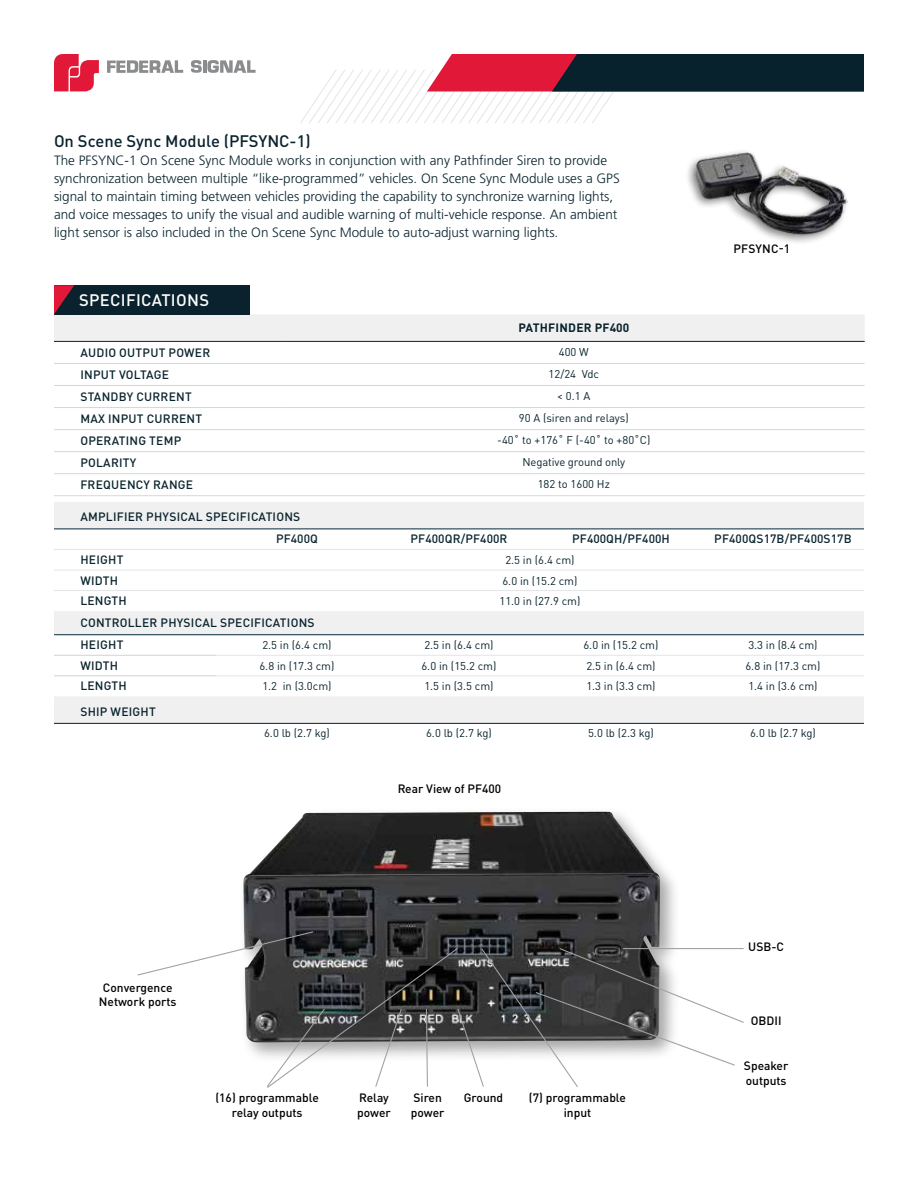
<style>
.page{position:relative;width:918px;height:1188px;background:#fff}
.page>*{position:absolute;margin:0;border:0;box-sizing:border-box;transform-origin:0 0}
.t1{font:500 16.5px "DIN Pro";color:#09232d}
.t2{font:500 16.5px "DIN Pro";letter-spacing:.02em;color:#fff}
.t3{font:300 13.5px/18px "Frutiger LT Std";color:#09232d}
.t4{font:500 12px/22px "DIN Pro";letter-spacing:.02em;color:#09232d}
.t5{font:500 12px/14.4px "DIN Pro";color:#000;text-align:center}
.t6{font:700 12px "DIN Pro";letter-spacing:.02em;color:#09232d}
.t7{font:11.25px "DIN Pro";color:#09232d}
</style>
<div class="page">
<svg style="left:54px;top:54px;width:45px;height:37px"></svg>
<svg style="left:107px;top:60px;width:76px;height:13px"></svg>
<svg style="left:191px;top:54px;width:673px;height:69px"></svg>
<img style="left:687px;top:151px;width:161px;height:92px">
<hr style="left:54px;top:341px;width:229px;height:1px;background:#0a222d">
<hr style="left:283px;top:341px;width:582px;height:1px;background:#0a222d">
<hr style="left:54px;top:363px;width:229px;height:1px;background:#d5d7d8">
<hr style="left:283px;top:363px;width:582px;height:1px;background:#d5d7d8">
<hr style="left:54px;top:385px;width:229px;height:1px;background:#d5d7d8">
<hr style="left:283px;top:385px;width:582px;height:1px;background:#d5d7d8">
<hr style="left:54px;top:407px;width:229px;height:1px;background:#d5d7d8">
<hr style="left:283px;top:407px;width:582px;height:1px;background:#d5d7d8">
<hr style="left:54px;top:429px;width:229px;height:1px;background:#d5d7d8">
<hr style="left:283px;top:429px;width:582px;height:1px;background:#d5d7d8">
<hr style="left:54px;top:451px;width:229px;height:1px;background:#d5d7d8">
<hr style="left:283px;top:451px;width:582px;height:1px;background:#d5d7d8">
<hr style="left:54px;top:473px;width:229px;height:1px;background:#d5d7d8">
<hr style="left:283px;top:473px;width:582px;height:1px;background:#d5d7d8">
<hr style="left:54px;top:495px;width:229px;height:1px;background:#d5d7d8">
<hr style="left:283px;top:495px;width:582px;height:1px;background:#d5d7d8">
<svg style="left:54px;top:285px;width:811px;height:56px"></svg>
<svg style="left:54px;top:502px;width:810px;height:221px"></svg>
<hr style="left:54px;top:549px;width:162px;height:1px;background:#e4e5e6">
<hr style="left:216px;top:549px;width:162px;height:1px;background:#e4e5e6">
<hr style="left:378px;top:549px;width:162px;height:1px;background:#e4e5e6">
<hr style="left:540px;top:549px;width:162px;height:1px;background:#e4e5e6">
<hr style="left:702px;top:549px;width:162px;height:1px;background:#e4e5e6">
<hr style="left:54px;top:655px;width:162px;height:1px;background:#d1d3d4">
<hr style="left:54px;top:676px;width:162px;height:1px;background:#d1d3d4">
<hr style="left:216px;top:655px;width:162px;height:1px;background:#e4e5e6">
<hr style="left:378px;top:655px;width:162px;height:1px;background:#e4e5e6">
<hr style="left:540px;top:655px;width:162px;height:1px;background:#e4e5e6">
<hr style="left:702px;top:655px;width:162px;height:1px;background:#e4e5e6">
<hr style="left:216px;top:676px;width:162px;height:1px;background:#e4e5e6">
<hr style="left:378px;top:676px;width:162px;height:1px;background:#e4e5e6">
<hr style="left:540px;top:676px;width:162px;height:1px;background:#e4e5e6">
<hr style="left:702px;top:676px;width:162px;height:1px;background:#e4e5e6">
<hr style="left:54px;top:529px;width:162px;height:1px;background:#042a39">
<hr style="left:216px;top:529px;width:162px;height:1px;background:#042a39">
<hr style="left:378px;top:529px;width:162px;height:1px;background:#042a39">
<hr style="left:540px;top:529px;width:162px;height:1px;background:#042a39">
<hr style="left:702px;top:529px;width:162px;height:1px;background:#042a39">
<hr style="left:54px;top:634px;width:162px;height:1px;background:#042a39">
<hr style="left:216px;top:634px;width:162px;height:1px;background:#042a39">
<hr style="left:378px;top:634px;width:162px;height:1px;background:#042a39">
<hr style="left:540px;top:634px;width:162px;height:1px;background:#042a39">
<hr style="left:702px;top:634px;width:162px;height:1px;background:#042a39">
<hr style="left:54px;top:723px;width:162px;height:1px;background:#0a222d">
<hr style="left:216px;top:723px;width:162px;height:1px;background:#0a222d">
<hr style="left:378px;top:723px;width:162px;height:1px;background:#0a222d">
<hr style="left:540px;top:723px;width:162px;height:1px;background:#0a222d">
<hr style="left:702px;top:723px;width:162px;height:1px;background:#0a222d">
<hr style="left:54px;top:570px;width:162px;height:1px;background:#e4e5e6">
<hr style="left:216px;top:570px;width:162px;height:1px;background:#e4e5e6">
<hr style="left:378px;top:570px;width:162px;height:1px;background:#e4e5e6">
<hr style="left:540px;top:570px;width:162px;height:1px;background:#e4e5e6">
<hr style="left:702px;top:570px;width:162px;height:1px;background:#e4e5e6">
<hr style="left:54px;top:590px;width:162px;height:1px;background:#e4e5e6">
<hr style="left:216px;top:590px;width:162px;height:1px;background:#e4e5e6">
<hr style="left:378px;top:590px;width:162px;height:1px;background:#e4e5e6">
<hr style="left:540px;top:590px;width:162px;height:1px;background:#e4e5e6">
<hr style="left:702px;top:590px;width:162px;height:1px;background:#e4e5e6">
<div style="left:238px;top:806px;width:443px;height:257px;background:#000;opacity:.35"></div>
<img style="left:243px;top:812px;width:417px;height:118px">
<svg style="left:137px;top:930px;width:607px;height:158px"></svg>
<p class="t1" style="left:54px;top:127px;width:258px">On Scene Sync Module (PFSYNC-1)</p>
<p class="t3" style="left:54px;top:151px;width:567px">The PFSYNC-1 On Scene Sync Module works in conjunction with any Pathfinder Siren to provide synchronization between multiple “like-programmed” vehicles. On Scene Sync Module uses a GPS signal to maintain timing between vehicles providing the capability to synchronize warning lights, and voice messages to unify the visual and audible warning of multi-vehicle response. An ambient light sensor is also included in the On Scene Sync Module to auto-adjust warning lights.</p>
<p class="t2" style="left:79px;top:286px;width:131px">SPECIFICATIONS</p>
<p class="t6" style="left:518px;top:318px;width:112px">PATHFINDER PF400</p>
<p class="t5" style="left:733px;top:240px;width:58px">PFSYNC-1</p>
<p class="t4" style="left:80px;top:340px;width:131px">AUDIO OUTPUT POWER</p>
<p class="t7" style="left:559px;top:343px;width:32px">400 W</p>
<p class="t4" style="left:80px;top:362px;width:90px">INPUT VOLTAGE</p>
<p class="t7" style="left:549px;top:365px;width:52px">12/24 Vdc</p>
<p class="t4" style="left:80px;top:384px;width:113px">STANDBY CURRENT</p>
<p class="t7" style="left:557px;top:387px;width:35px">&lt; 0.1 A</p>
<p class="t4" style="left:80px;top:406px;width:123px">MAX INPUT CURRENT</p>
<p class="t7" style="left:519px;top:409px;width:112px">90 A (siren and relays)</p>
<p class="t4" style="left:80px;top:428px;width:102px">OPERATING TEMP</p>
<p class="t7" style="left:497px;top:431px;width:155px">-40˚ to +176˚ F (-40˚ to +80˚C)</p>
<p class="t4" style="left:80px;top:450px;width:58px">POLARITY</p>
<p class="t7" style="left:522px;top:453px;width:104px">Negative ground only</p>
<p class="t4" style="left:80px;top:472px;width:114px">FREQUENCY RANGE</p>
<p class="t7" style="left:538px;top:476px;width:74px">182 to 1600 Hz</p>
<p class="t4" style="left:276px;top:505px;width:43px;text-indent:-196px">AMPLIFIER PHYSICAL SPECIFICATIONS<br>PF400Q</p>
<p class="t4" style="left:411px;top:527px;width:98px">PF400QR/PF400R</p>
<p class="t4" style="left:572px;top:527px;width:99px">PF400QH/PF400H</p>
<p class="t4" style="left:714px;top:527px;width:139px">PF400QS17B/PF400S17B</p>
<p class="t4" style="left:80px;top:547px;width:45px">HEIGHT</p>
<p class="t7" style="left:505px;top:551px;width:71px">2.5 in (6.4 cm)</p>
<p class="t4" style="left:80px;top:568px;width:39px">WIDTH</p>
<p class="t7" style="left:502px;top:572px;width:77px">6.0 in (15.2 cm)</p>
<p class="t4" style="left:80px;top:588px;width:48px">LENGTH</p>
<p class="t7" style="left:500px;top:592px;width:82px">11.0 in (27.9 cm)</p>
<p class="t4" style="left:80px;top:611px;width:236px">CONTROLLER PHYSICAL SPECIFICATIONS<br>HEIGHT</p>
<p class="t7" style="left:262px;top:636px;width:71px">2.5 in (6.4 cm)</p>
<p class="t7" style="left:424px;top:636px;width:71px">2.5 in (6.4 cm)</p>
<p class="t7" style="left:583px;top:636px;width:77px">6.0 in (15.2 cm)</p>
<p class="t7" style="left:748px;top:636px;width:71px">3.3 in (8.4 cm)</p>
<p class="t4" style="left:80px;top:653px;width:39px">WIDTH</p>
<p class="t7" style="left:259px;top:657px;width:77px">6.8 in (17.3 cm)</p>
<p class="t7" style="left:421px;top:657px;width:77px">6.0 in (15.2 cm)</p>
<p class="t7" style="left:586px;top:657px;width:71px">2.5 in (6.4 cm)</p>
<p class="t7" style="left:745px;top:657px;width:77px">6.8 in (17.3 cm)</p>
<p class="t4" style="left:80px;top:674px;width:48px">LENGTH</p>
<p class="t7" style="left:262px;top:677px;width:71px">1.2 in (3.0cm)</p>
<p class="t7" style="left:424px;top:677px;width:71px">1.5 in (3.5 cm)</p>
<p class="t7" style="left:586px;top:677px;width:71px">1.3 in (3.3 cm)</p>
<p class="t7" style="left:748px;top:677px;width:71px">1.4 in (3.6 cm)</p>
<p class="t4" style="left:80px;top:699px;width:77px">SHIP WEIGHT</p>
<p class="t7" style="left:264px;top:724px;width:67px">6.0 lb (2.7 kg)</p>
<p class="t7" style="left:426px;top:724px;width:67px">6.0 lb (2.7 kg)</p>
<p class="t7" style="left:588px;top:724px;width:67px">5.0 lb (2.3 kg)</p>
<p class="t7" style="left:750px;top:724px;width:67px">6.0 lb (2.7 kg)</p>
<p class="t5" style="left:398px;top:781px;width:105px">Rear View of PF400</p>
<p class="t5" style="left:99px;top:979px;width:79px">Convergence<br>Network ports</p>
<p class="t5" style="left:215px;top:1090px;width:105px">(16) programmable relay outputs</p>
<p class="t5" style="left:359px;top:1090px;width:31px">Relay</p>
<p class="t5" style="left:464px;top:1090px;width:41px">Ground</p>
<p class="t5" style="left:357px;top:1104px;width:35px">power</p>
<p class="t5" style="left:411px;top:1090px;width:35px;text-align:left">Siren power</p>
<p class="t5" style="left:529px;top:1090px;width:99px">(7) programmable input</p>
<p class="t5" style="left:748px;top:938px;width:37px">USB-C</p>
<p class="t5" style="left:751px;top:1012px;width:32px">OBDII</p>
<p class="t5" style="left:744px;top:1057px;width:46px;text-align:left">Speaker outputs</p>
</div>
